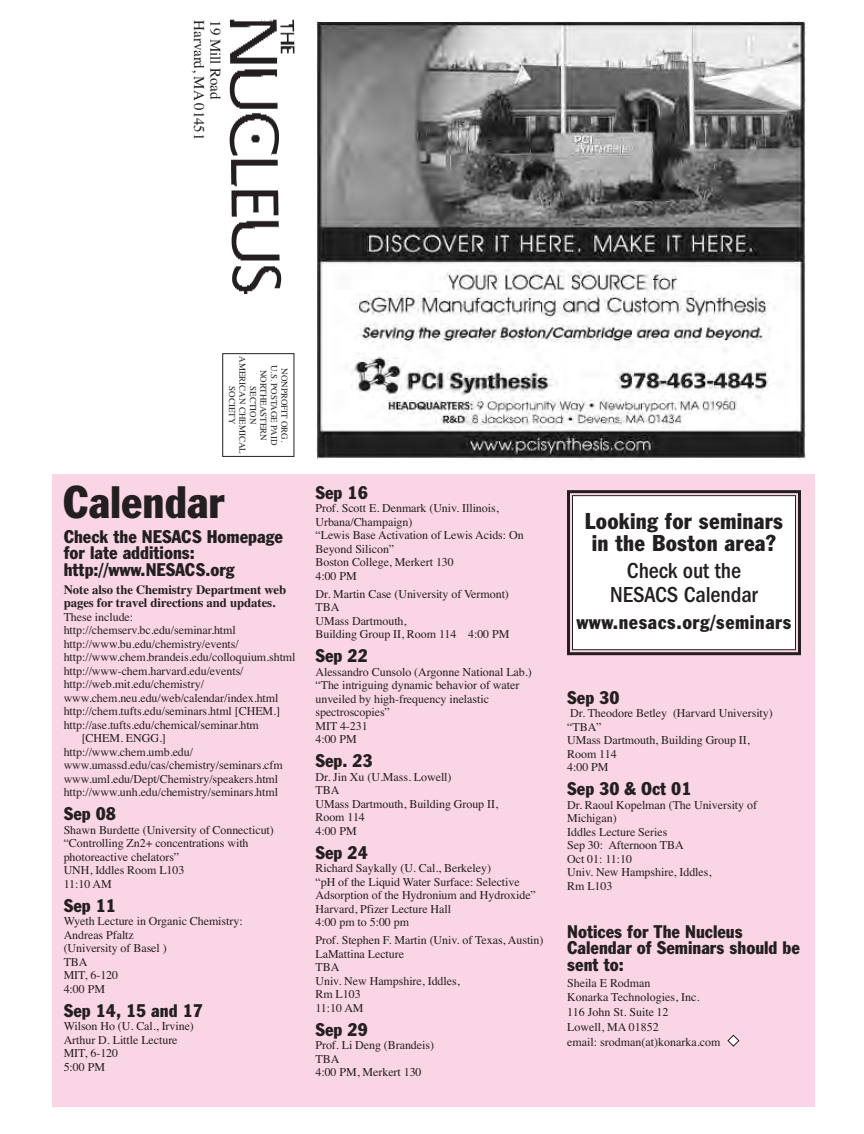
<style>
.page{position:relative;width:864px;height:1134px;background:#fff}
.page>*{position:absolute;margin:0;border:0;box-sizing:border-box;transform-origin:0 0}
.t1{font:condensed 45px "Franklin Gothic BT";color:#231f20}
.t2{font:condensed 22.5px/22.5px "Franklin Gothic BT";letter-spacing:.01em;color:#231f20;text-align:center}
.t3{font:500 condensed 22.5px/24px "Franklin Gothic";letter-spacing:-.005em;color:#231f20;text-align:center}
.t4{font:condensed 19.5px "Franklin Gothic BT";letter-spacing:.03em;color:#231f20}
.t5{font:condensed 18px/16.5px "Franklin Gothic BT";color:#231f20}
.t6{font:15px "Times";letter-spacing:-.005em;color:#231f20}
.t7{font:700 12.75px/13.5px "Times";letter-spacing:-.005em;color:#231f20}
.t8{font:12px/13.5px "Times";letter-spacing:-.005em;color:#231f20}
.t9{font:9px/10.5px "Times";color:#231f20;text-align:center}
.s1{color:#fff}
</style>
<div class="page">
<div style="left:222px;top:353px;width:72px;height:104px;border:1px solid #231f20"></div>
<img style="left:229px;top:19px;width:66px;height:274px">
<div style="left:52px;top:474px;width:763px;height:633px;background:#fad5e5"></div>
<img style="left:316px;top:22px;width:490px;height:438px">
<div style="left:573px;top:496px;width:222px;height:154px;background:#fff"></div>
<div style="left:567px;top:490px;width:234px;height:165px;border:3px solid #231f20"></div>
<div style="left:572px;top:495px;width:224px;height:155px;border:1px solid #231f20"></div>
<p class="t6" style="left:208px;top:20px;width:122px;rotate:90deg">Harvard, MA 01451</p>
<p class="t6" style="left:225px;top:20px;width:81px;rotate:90deg">19 Mill Road</p>
<p class="t9" style="left:258px;top:356px;width:99px;rotate:90deg">SECTION<br>AMERICAN CHEMICAL<br>SOCIETY</p>
<p class="t9" style="left:269px;top:370px;width:72px;rotate:90deg">NORTHEASTERN</p>
<p class="t9" style="left:279px;top:365px;width:82px;rotate:90deg">U.S. POSTAGE PAID</p>
<p class="t9" style="left:290px;top:368px;width:75px;rotate:90deg">NONPROFIT ORG.</p>
<h1 class="t1" style="left:63px;top:486px;width:163px">Calendar</h1>
<h3 class="t5" style="left:64px;top:530px;width:221px">Check the NESACS Homepage for late additions: http://www.NESACS.org</h3>
<p class="t7" style="left:64px;top:583px;width:224px">Note also the Chemistry Department web pages for travel directions and updates.</p>
<p class="t8" style="left:64px;top:610px;width:71px">These include:</p>
<p class="t8" style="left:64px;top:623px;width:174px">http://chemserv.bc.edu/seminar.html</p>
<p class="t8" style="left:64px;top:637px;width:177px">http://www.bu.edu/chemistry/events/</p>
<p class="t8" style="left:64px;top:650px;width:233px">http://www.chem.brandeis.edu/colloquium.shtml</p>
<p class="t8" style="left:64px;top:664px;width:181px">http://www-chem.harvard.edu/events/</p>
<p class="t8" style="left:64px;top:677px;width:142px">http://web.mit.edu/chemistry/</p>
<p class="t8" style="left:64px;top:691px;width:216px">www.chem.neu.edu/web/calendar/index.html</p>
<p class="t8" style="left:64px;top:704px;width:218px">http://chem.tufts.edu/seminars.html [CHEM.]</p>
<p class="t8" style="left:64px;top:718px;width:197px">http://ase.tufts.edu/chemical/seminar.htm</p>
<p class="t8" style="left:82px;top:731px;width:86px">[CHEM. ENGG.]</p>
<p class="t8" style="left:64px;top:745px;width:131px">http://www.chem.umb.edu/</p>
<p class="t8" style="left:64px;top:758px;width:221px">www.umassd.edu/cas/chemistry/seminars.cfm</p>
<p class="t8" style="left:64px;top:772px;width:216px">www.uml.edu/Dept/Chemistry/speakers.html</p>
<p class="t8" style="left:64px;top:785px;width:216px">http://www.unh.edu/chemistry/seminars.html</p>
<h3 class="t5" style="left:64px;top:807px;width:54px">Sep 08</h3>
<p class="t8" style="left:64px;top:823px;width:212px">Shawn Burdette (University of Connecticut) “Controlling Zn2+ concentrations with photoreactive chelators”<br>UNH, Iddles Room L103<br>11:10 AM</p>
<h3 class="t5" style="left:64px;top:899px;width:54px">Sep 11</h3>
<p class="t8" style="left:64px;top:914px;width:180px">Wyeth Lecture in Organic Chemistry:<br>Andreas Pfaltz<br>(University of Basel )<br>TBA<br>MIT, 6-120<br>4:00 PM</p>
<h3 class="t5" style="left:64px;top:1004px;width:141px">Sep 14, 15 and 17</h3>
<p class="t8" style="left:64px;top:1019px;width:132px">Wilson Ho (U. Cal., Irvine)<br>Arthur D. Little Lecture<br>MIT, 6-120<br>5:00 PM</p>
<h3 class="t5" style="left:315px;top:485px;width:54px">Sep 16</h3>
<p class="t8" style="left:315px;top:501px;width:210px">Prof. Scott E. Denmark (Univ. Illinois,<br>Urbana/Champaign)<br>“Lewis Base Activation of Lewis Acids: On<br>Beyond Silicon”<br>Boston College, Merkert 130<br>4:00 PM</p>
<p class="t8" style="left:315px;top:587px;width:196px">Dr. Martin Case (University of Vermont)<br>TBA<br>UMass Dartmouth,<br>Building Group II, Room 114 4:00 PM</p>
<h3 class="t5" style="left:315px;top:649px;width:54px">Sep 22</h3>
<p class="t8" style="left:315px;top:665px;width:218px">Alessandro Cunsolo (Argonne National Lab.) “The intriguing dynamic behavior of water unveiled by high-frequency inelastic spectroscopies”<br>MIT 4-231<br>4:00 PM</p>
<h3 class="t5" style="left:315px;top:754px;width:59px">Sep. 23</h3>
<p class="t8" style="left:315px;top:770px;width:184px">Dr. Jin Xu (U.Mass. Lowell)<br>TBA<br>UMass Dartmouth, Building Group II,<br>Room 114<br>4:00 PM</p>
<h3 class="t5" style="left:315px;top:845px;width:54px">Sep 24</h3>
<p class="t8" style="left:315px;top:861px;width:222px">Richard Saykally (U. Cal., Berkeley)<br>“pH of the Liquid Water Surface: Selective Adsorption of the Hydronium and Hydroxide” Harvard, Pfizer Lecture Hall<br>4:00 pm to 5:00 pm</p>
<p class="t8" style="left:315px;top:933px;width:230px">Prof. Stephen F. Martin (Univ. of Texas, Austin)<br>LaMattina Lecture<br>TBA<br>Univ. New Hampshire, Iddles,<br>Rm L103<br>11:10 AM</p>
<h3 class="t5" style="left:315px;top:1022px;width:54px">Sep 29</h3>
<p class="t8" style="left:315px;top:1038px;width:120px">Prof. Li Deng (Brandeis)<br>TBA<br>4:00 PM, Merkert 130</p>
<h2 class="t2" style="left:585px;top:511px;width:200px">Looking for seminars in the Boston area?</h2>
<h2 class="t3" style="left:610px;top:561px;width:149px">Check out the<br>NESACS Calendar</h2>
<h3 class="t4" style="left:576px;top:616px;width:216px">www.nesacs.org/seminars</h3>
<h3 class="t5" style="left:567px;top:691px;width:54px">Sep 30</h3>
<p class="t8" style="left:567px;top:707px;width:207px">Dr. Theodore Betley (Harvard University) “TBA”<br>UMass Dartmouth, Building Group II,<br>Room 114<br>4:00 PM</p>
<h3 class="t5" style="left:567px;top:782px;width:126px">Sep 30 &amp; Oct 01</h3>
<p class="t8" style="left:567px;top:798px;width:191px">Dr. Raoul Kopelman (The University of<br>Michigan)<br>Iddles Lecture Series<br>Sep 30: Afternoon TBA<br>Oct 01: 11:10<br>Univ. New Hampshire, Iddles,<br>Rm L103</p>
<h3 class="t5" style="left:567px;top:925px;width:234px">Notices for The Nucleus<br>Calendar of Seminars should be sent to:</h3>
<p class="t8" style="left:567px;top:977px;width:134px">Sheila E Rodman<br>Konarka Technologies, Inc.</p>
<p class="t8" style="left:567px;top:1004px;width:174px;line-height:15px">116 John St. Suite 12<br>Lowell, MA 01852<br>email: srodman(at)konarka.com <span class="s1">◆</span></p>
</div>
